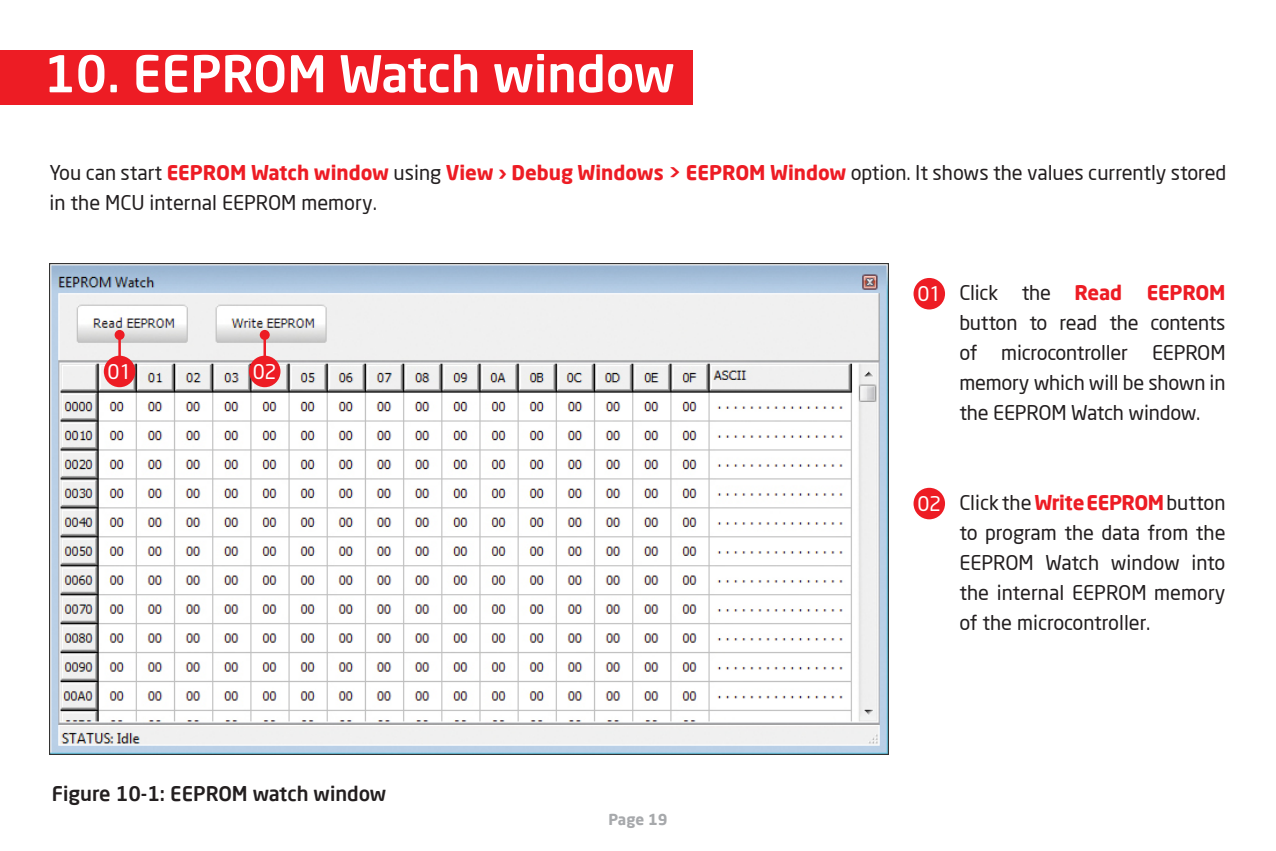
<style>
.page{position:relative;width:1276px;height:851px;background:#fff}
.page>*{position:absolute;margin:0;border:0;box-sizing:border-box;transform-origin:0 0}
.t1{font:500 50px "Neo Sans Pro";color:#fff}
.t2{font:20px/30px "Neo Sans Pro";color:#231f20;text-align:justify}
.t3{font:500 20px "Neo Sans Pro";color:#231f20}
.t4{font:20px "Neo Sans";letter-spacing:-.02em;color:#fff}
.t5{font:700 15px "Neo Sans Pro";color:#a7a9ac}
.s1{font-weight:700;color:#ed1c24}
</style>
<div class="page">
<div style="left:0;top:50px;width:693px;height:54px;background:#ed1c24"></div>
<img style="left:50px;top:263px;width:838px;height:491px">
<div style="left:913px;top:278px;width:32px;height:31px;background:#ed1c24;border-radius:50%"></div>
<div style="left:913px;top:487px;width:32px;height:32px;background:#ed1c24;border-radius:50%"></div>
<hr style="left:118px;top:335px;width:3px;height:27px;background:#ed1c24">
<div style="left:115px;top:330px;width:10px;height:10px;background:#ed1c24;border-radius:50%"></div>
<div style="left:104px;top:355px;width:31px;height:32px;background:#ed1c24;border-radius:50%"></div>
<hr style="left:263px;top:335px;width:3px;height:27px;background:#ed1c24">
<div style="left:260px;top:330px;width:10px;height:10px;background:#ed1c24;border-radius:50%"></div>
<div style="left:249px;top:355px;width:31px;height:32px;background:#ed1c24;border-radius:50%"></div>
<h1 class="t1" style="left:44px;top:42px;width:632px">10. EEPROM Watch window</h1>
<p class="t2" style="left:50px;top:157px;width:1178px">You can start <span class="s1">EEPROM Watch window</span> using <span class="s1">View › Debug Windows &gt; EEPROM Window</span> option. It shows the values currently stored in the MCU internal EEPROM memory.</p>
<p class="t4" style="left:108px;top:362px;width:25px">01</p>
<p class="t4" style="left:253px;top:362px;width:25px">02</p>
<p class="t3" style="left:52px;top:781px;width:336px">Figure 10-1: EEPROM watch window</p>
<p class="t5" style="left:608px;top:809px;width:60px">Page 19</p>
<p class="t4" style="left:917px;top:284px;width:25px">01</p>
<p class="t2" style="left:959px;top:277px;width:268px">Click the <span class="s1">Read EEPROM </span>button to read the contents of microcontroller EEPROM memory which will be shown in the EEPROM Watch window.</p>
<p class="t4" style="left:917px;top:494px;width:25px">02</p>
<p class="t2" style="left:959px;top:487px;width:268px">Click the <span class="s1">Write EEPROM</span> button to program the data from the EEPROM Watch window into the internal EEPROM memory of the microcontroller.</p>
</div>
